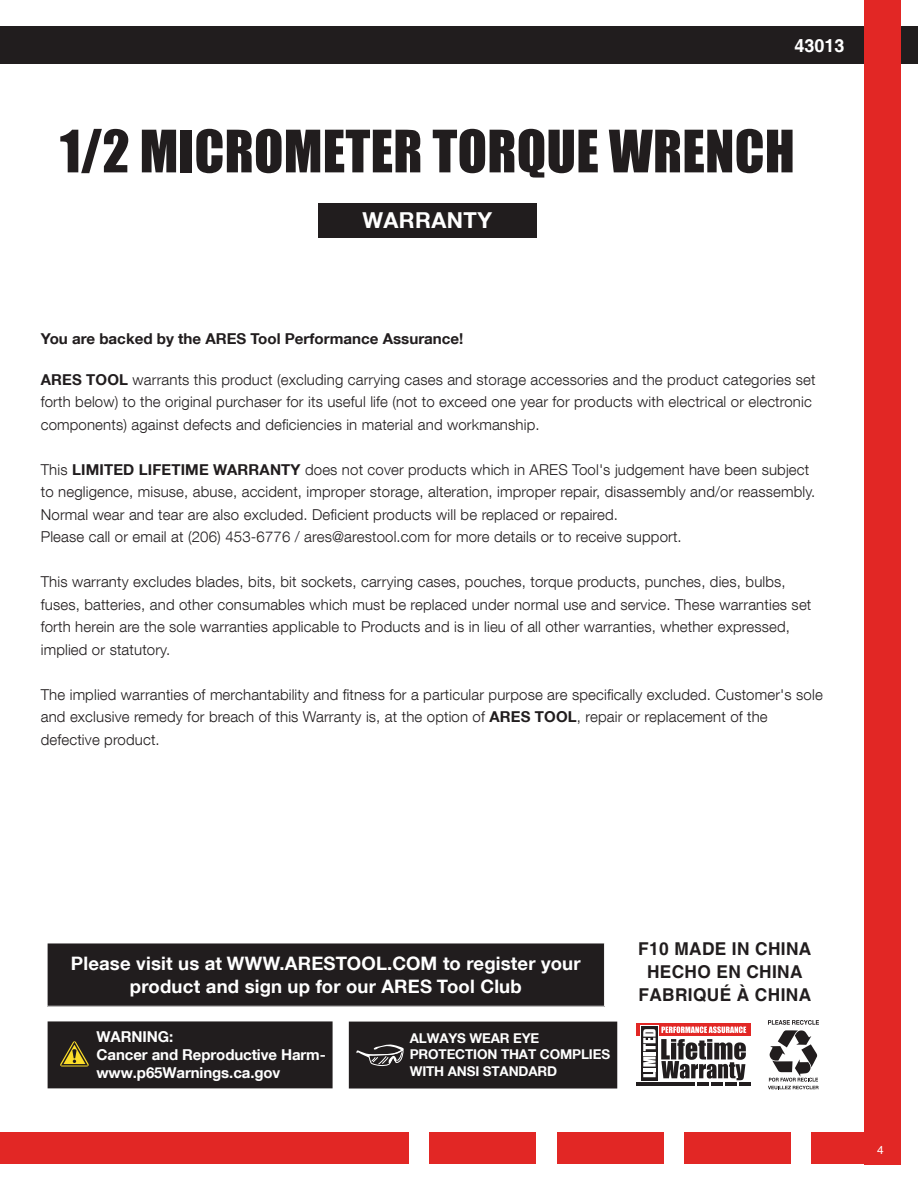
<style>
.page{position:relative;width:918px;height:1188px;background:#fff}
.page>*{position:absolute;margin:0;border:0;box-sizing:border-box;transform-origin:0 0}
.t1{font:54px "Impact";letter-spacing:.005em;color:#211d1e}
.t2{font:700 21.9px "Helvetica Neue LT Com";letter-spacing:.02em;color:#fff}
.t3{font:700 18.6px/22.2px "Helvetica Neue LT Com";letter-spacing:.01em;color:#fff;text-align:center}
.t4{font:700 18px "Helvetica";color:#fff}
.t5{font:700 17.7px/23.2px "Helvetica";letter-spacing:.02em;color:#211d1e;text-align:center}
.t6{font:300 15px/22.5px "Helvetica Neue LT Com";letter-spacing:.01em;color:#211d1e}
.t7{font:700 15px/18px "Helvetica Neue LT Com";letter-spacing:-.005em;color:#fff}
.t8{font:700 15px "Helvetica Neue LT Com";color:#211d1e}
.t9{font:700 13.5px/16.5px "Helvetica Neue LT Com";letter-spacing:-.01em;color:#fff}
.t10{font:11.55px "Helvetica";color:#fff}
.s1{font-weight:700}
</style>
<div class="page">
<div style="left:47px;top:943px;width:558px;height:64px;background:#211d1e"></div>
<svg style="left:768px;top:1020px;width:51px;height:69px"></svg>
<div style="left:348px;top:1021px;width:270px;height:68px;background:#211d1e"></div>
<div style="left:47px;top:1021px;width:286px;height:68px;background:#211d1e"></div>
<div style="left:636px;top:1023px;width:115px;height:13px;background:#e22725"></div>
<div style="left:640px;top:1025px;width:19px;height:56px;background:#fff"></div>
<div style="left:641px;top:1026px;width:17px;height:54px;background:#211d1e"></div>
<hr style="left:636px;top:1083px;width:59px;height:3px;background:#211d1e">
<svg style="left:643px;top:1026px;width:108px;height:60px"></svg>
<div style="left:0;top:27px;width:918px;height:37px;background:#211d1e"></div>
<div style="left:864px;top:0;width:37px;height:1164px;background:#e22725"></div>
<div style="left:812px;top:1133px;width:88px;height:31px;background:#e22725"></div>
<div style="left:684px;top:1133px;width:107px;height:31px;background:#e22725"></div>
<div style="left:557px;top:1133px;width:106px;height:31px;background:#e22725"></div>
<div style="left:430px;top:1133px;width:106px;height:31px;background:#e22725"></div>
<div style="left:1px;top:1133px;width:408px;height:31px;background:#e22725"></div>
<div style="left:319px;top:204px;width:218px;height:34px;background:#211d1e"></div>
<p class="t4" style="left:795px;top:35px;width:52px">43013</p>
<h1 class="t1" style="left:60px;top:109px;width:736px">1/2 MICROMETER TORQUE WRENCH</h1>
<h2 class="t2" style="left:363px;top:207px;width:131px">WARRANTY</h2>
<p class="t8" style="left:41px;top:329px;width:424px">You are backed by the ARES Tool Performance Assurance!</p>
<p class="t6" style="left:41px;top:368px;width:776px"><span class="s1">ARES TOOL</span> warrants this product (excluding carrying cases and storage accessories and the product categories set forth below) to the original purchaser for its useful life (not to exceed one year for products with electrical or electronic components) against defects and deficiencies in material and workmanship.</p>
<p class="t6" style="left:41px;top:458px;width:776px">This <span class="s1">LIMITED LIFETIME WARRANTY</span> does not cover products which in ARES Tool's judgement have been subject to negligence, misuse, abuse, accident, improper storage, alteration, improper repair, disassembly and/or reassembly.<br>Normal wear and tear are also excluded. Deficient products will be replaced or repaired.<br>Please call or email at (206) 453-6776 / ares@arestool.com for more details or to receive support.</p>
<p class="t6" style="left:41px;top:570px;width:772px">This warranty excludes blades, bits, bit sockets, carrying cases, pouches, torque products, punches, dies, bulbs, fuses, batteries, and other consumables which must be replaced under normal use and service. These warranties set forth herein are the sole warranties applicable to Products and is in lieu of all other warranties, whether expressed, implied or statutory.</p>
<p class="t6" style="left:41px;top:683px;width:784px">The implied warranties of merchantability and fitness for a particular purpose are specifically excluded. Customer's sole and exclusive remedy for breach of this Warranty is, at the option of <span class="s1">ARES TOOL</span>, repair or replacement of the defective product.</p>
<p class="t3" style="left:71px;top:952px;width:511px">Please visit us at WWW.ARESTOOL.COM to register your product and sign up for our ARES Tool Club</p>
<p class="t7" style="left:97px;top:1027px;width:231px">WARNING:<br>Cancer and Reproductive Harm&shy;www.p65Warnings.ca.gov</p>
<p class="t9" style="left:410px;top:1029px;width:202px">ALWAYS WEAR EYE<br>PROTECTION THAT COMPLIES<br>WITH ANSI STANDARD</p>
<p class="t5" style="left:638px;top:938px;width:175px">F10 MADE IN CHINA<br>HECHO EN CHINA<br>FABRIQUÉ À CHINA</p>
<p class="t10" style="left:877px;top:1143px;width:8px">4</p>
</div>
